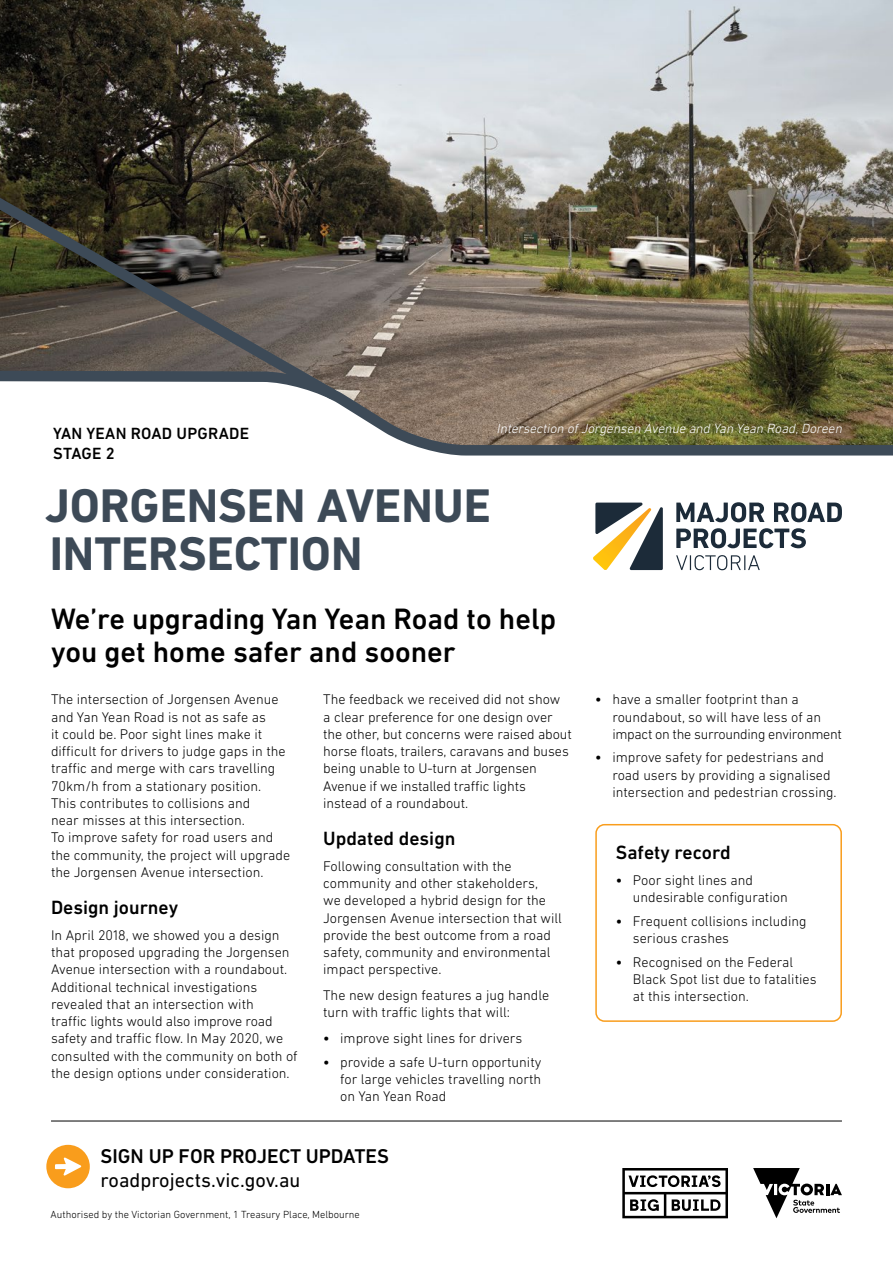
<style>
.page{position:relative;width:893px;height:1263px;background:#fff}
.page>*{position:absolute;margin:0;border:0;box-sizing:border-box;transform-origin:0 0}
.t1{font:700 48px/48px "DIN Next LT Pro";color:#3d4a57}
.t2{font:500 30px/33px "DIN Next LT Pro";color:#000}
.t3{font:500 20.25px "DIN Next LT Pro";color:#000}
.t4{font:20.25px "DIN Next LT Pro";color:#000}
.t5{font:500 19.5px "DIN Next LT Pro";color:#000}
.t6{font:500 16.5px/19.8px "DIN Next LT Pro";letter-spacing:.015em;color:#000}
.t7{font:300 14.25px/17.2px "DIN Next LT Pro";color:#000}
.t8{font:italic 300 13.5px "DIN Next LT Pro";color:#fff}
.t9{font:300 10.5px "DIN Next LT Pro";color:#000}
.s1{font-weight:500}
</style>
<div class="page">
<img style="left:0;top:0;width:893px;height:456px">
<svg style="left:0;top:90px;width:346px;height:318px"></svg>
<svg style="left:593px;top:503px;width:70px;height:67px"></svg>
<svg style="left:676px;top:502px;width:88px;height:20px"></svg>
<svg style="left:774px;top:502px;width:68px;height:20px"></svg>
<svg style="left:676px;top:528px;width:130px;height:20px"></svg>
<svg style="left:676px;top:555px;width:84px;height:15px"></svg>
<div style="left:595px;top:824px;width:247px;height:198px;border:2px solid #f99d1c;border-radius:9px"></div>
<svg style="left:753px;top:1168px;width:89px;height:50px"></svg>
<svg style="left:622px;top:1168px;width:106px;height:50px"></svg>
<div style="left:46px;top:1145px;width:44px;height:43px;background:#f99d1c;border-radius:50%"></div>
<svg style="left:55px;top:1157px;width:26px;height:18px"></svg>
<hr style="left:51px;top:1121px;width:791px;height:1px;background:#000">
<p class="t6" style="left:53px;top:423px;width:197px">YAN YEAN ROAD UPGRADE<br>STAGE 2</p>
<p class="t8" style="left:496px;top:420px;width:350px">Intersection ofJorgensen Avenue and Yan Yean Road,Doreen</p>
<h1 class="t1" style="left:45px;top:482px;width:448px">JORGENSEN AVENUE<br>INTERSECTION</h1>
<h2 class="t2" style="left:51px;top:602px;width:507px">We’re upgrading Yan Yean Road to help you get home safer and sooner</h2>
<p class="t7" style="left:51px;top:691px;width:241px">The intersection of Jorgensen Avenue and Yan Yean Road is not as safe as<br>it could be. Poor sight lines make it difficult for drivers to judge gaps in the traffic and merge with cars travelling 70km/h from a stationary position.<br>This contributes to collisions and<br>near misses at this intersection.<br>To improve safety for road users and the community, the project will upgrade the Jorgensen Avenue intersection.</p>
<h3 class="t5" style="left:51px;top:896px;width:129px">Design journey</h3>
<p class="t7" style="left:51px;top:926px;width:248px">In April 2018, we showed you a design that proposed upgrading the Jorgensen Avenue intersection with a roundabout.<br>Additional technical investigations revealed that an intersection with<br>traffic lights would also improve road safety and traffic flow. In May 2020, we consulted with the community on both of the design options under consideration.</p>
<p class="t7" style="left:323px;top:691px;width:250px">The feedback we received did not show<br>a clear preference for one design over the other, but concerns were raised about horse floats, trailers, caravans and buses being unable to U-turn at Jorgensen Avenue if we installed traffic lights instead of a roundabout.</p>
<h3 class="t5" style="left:323px;top:827px;width:134px">Updated design</h3>
<p class="t7" style="left:323px;top:857px;width:240px">Following consultation with the community and other stakeholders,<br>we developed a hybrid design for the Jorgensen Avenue intersection that will provide the best outcome from a road safety, community and environmental impact perspective.</p>
<p class="t7" style="left:323px;top:986px;width:228px">The new design features a jug handle turn with traffic lights that will:</p>
<p class="t7" style="left:323px;top:1029px;width:201px"><span class="s1">•</span> improve sight lines for drivers</p>
<p class="t7" style="left:340px;top:1053px;width:203px;text-align:justify;text-indent:-17px"><span class="s1">•</span> provide a safe U-turn opportunity for large vehicles travelling north on Yan Yean Road</p>
<h3 class="t3" style="left:101px;top:1145px;width:290px">SIGN UP FOR PROJECT UPDATES</h3>
<h3 class="t4" style="left:101px;top:1168px;width:201px">roadprojects.vic.gov.au</h3>
<p class="t9" style="left:51px;top:1209px;width:311px">Authorised by the Victorian Government, 1 Treasury Place, Melbourne</p>
<p class="t7" style="left:612px;top:691px;width:231px;text-indent:-17px"><span class="s1">•</span> have a smaller footprint than a roundabout, so will have less of an impact on the surrounding environment</p>
<p class="t7" style="left:612px;top:749px;width:226px;text-indent:-17px"><span class="s1">•</span> improve safety for pedestrians and road users by providing a signalised intersection and pedestrian crossing.</p>
<h3 class="t5" style="left:616px;top:841px;width:116px">Safety record</h3>
<p class="t7" style="left:633px;top:871px;width:156px;text-indent:-17px"><span class="s1">•</span> Poor sight lines and undesirable configuration</p>
<p class="t7" style="left:633px;top:912px;width:175px;text-indent:-17px"><span class="s1">•</span> Frequent collisions including serious crashes</p>
<p class="t7" style="left:633px;top:953px;width:185px;text-indent:-17px"><span class="s1">•</span> Recognised on the Federal<br>Black Spot list due to fatalities at this intersection.</p>
</div>
